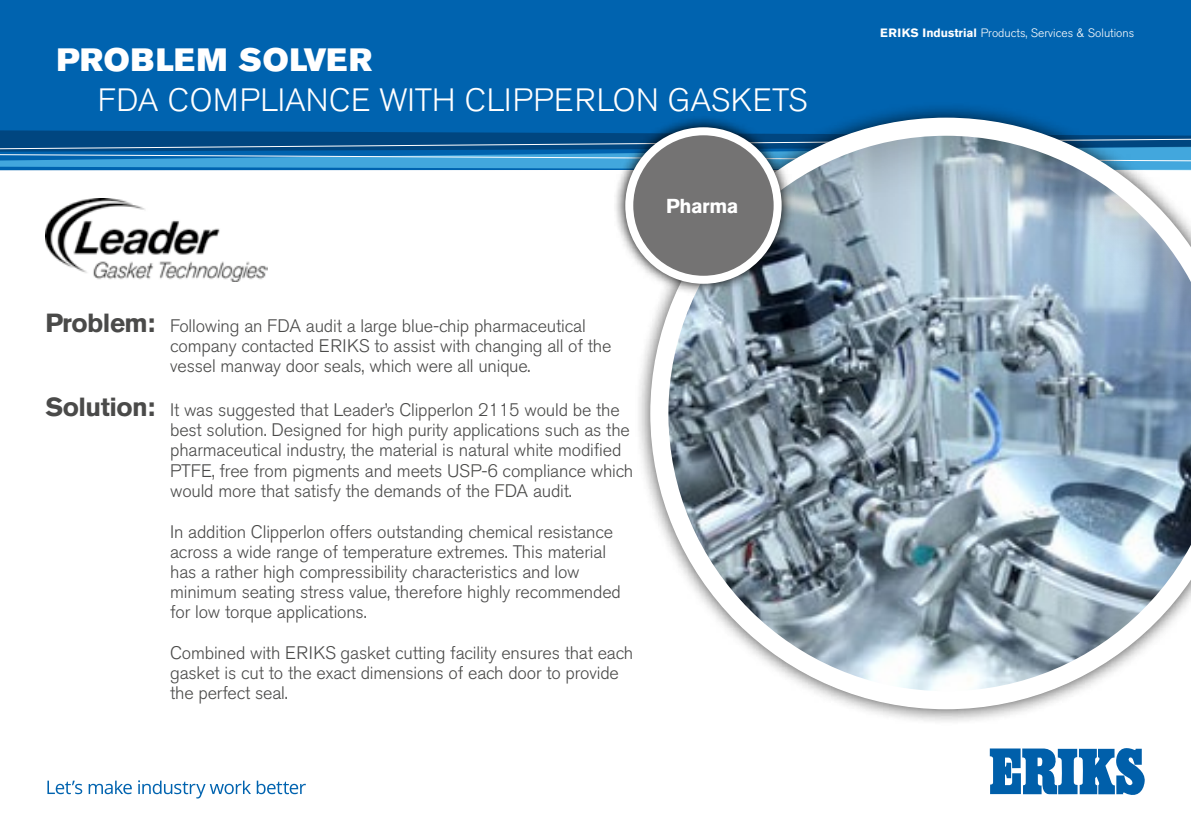
<style>
.page{position:relative;width:1191px;height:840px;background:#fff}
.page>*{position:absolute;margin:0;border:0;box-sizing:border-box;transform-origin:0 0}
.t1{font:300 32px "Akzidenz Grotesk BE";letter-spacing:.02em;color:#fff}
.t2{font:32px "Akzidenz Grotesk BE Super";letter-spacing:.03em;color:#fff}
.t3{font:700 20px "Akzidenz Grotesk BE";letter-spacing:-.02em;color:#fff}
.t4{font:300 18px/20px "Akzidenz Grotesk BE";letter-spacing:-.01em;color:#4a4a49}
.t5{font:300 12px "Akzidenz Grotesk BE";color:#fff}
.s1{font-weight:700;font-size:26px}
.s2{font-weight:700}
</style>
<div class="page">
<div style="left:0;top:0;width:1191px;height:130px;background:#0063af"></div>
<svg style="left:0;top:130px;width:613px;height:40px;background:#1d6fa9"></svg>
<svg style="left:47px;top:780px;width:35px;height:13px"></svg>
<svg style="left:89px;top:780px;width:43px;height:13px"></svg>
<svg style="left:138px;top:780px;width:113px;height:18px"></svg>
<svg style="left:257px;top:780px;width:49px;height:13px"></svg>
<svg style="left:989px;top:748px;width:156px;height:47px"></svg>
<div style="left:633px;top:101px;width:558px;height:623px;background:#000;opacity:.75"></div>
<svg style="left:650px;top:118px;width:541px;height:590px"></svg>
<svg style="left:613px;top:115px;width:180px;height:180px"></svg>
<div style="left:629px;top:131px;width:148px;height:148px;background:#747373;border-radius:50%"></div>
<div style="left:625px;top:127px;width:156px;height:156px;border:8px solid #fff;border-radius:50%"></div>
<img style="left:45px;top:198px;width:223px;height:83px">
<h1 class="t2" style="left:57px;top:41px;width:317px">PROBLEM SOLVER</h1>
<h1 class="t1" style="left:98px;top:82px;width:711px">FDA COMPLIANCE WITH CLIPPERLON GASKETS</h1>
<p class="t3" style="left:666px;top:194px;width:74px">Pharma</p>
<p class="t4" style="left:170px;top:315px;width:443px;text-indent:-125px"><span class="s1">Problem:</span> Following an FDA audit a large blue-chip pharmaceutical company contacted ERIKS to assist with changing all of the vessel manway door seals, which were all unique.</p>
<p class="t4" style="left:170px;top:400px;width:464px;text-indent:-125px"><span class="s1">Solution:</span> It was suggested that Leader’s Clipperlon 2115 would be the best solution. Designed for high purity applications such as the pharmaceutical industry, the material is natural white modified PTFE, free from pigments and meets USP-6 compliance which would more that satisfy the demands of the FDA audit.</p>
<p class="t4" style="left:170px;top:521px;width:452px">In addition Clipperlon offers outstanding chemical resistance across a wide range of temperature extremes. This material has a rather high compressibility characteristics and low minimum seating stress value, therefore highly recommended for low torque applications.</p>
<p class="t4" style="left:170px;top:643px;width:464px">Combined with ERIKS gasket cutting facility ensures that each gasket is cut to the exact dimensions of each door to provide the perfect seal.</p>
<p class="t5" style="left:880px;top:27px;width:255px"><span class="s2">ERIKS Industrial</span> Products, Services &amp; Solutions</p>
</div>
